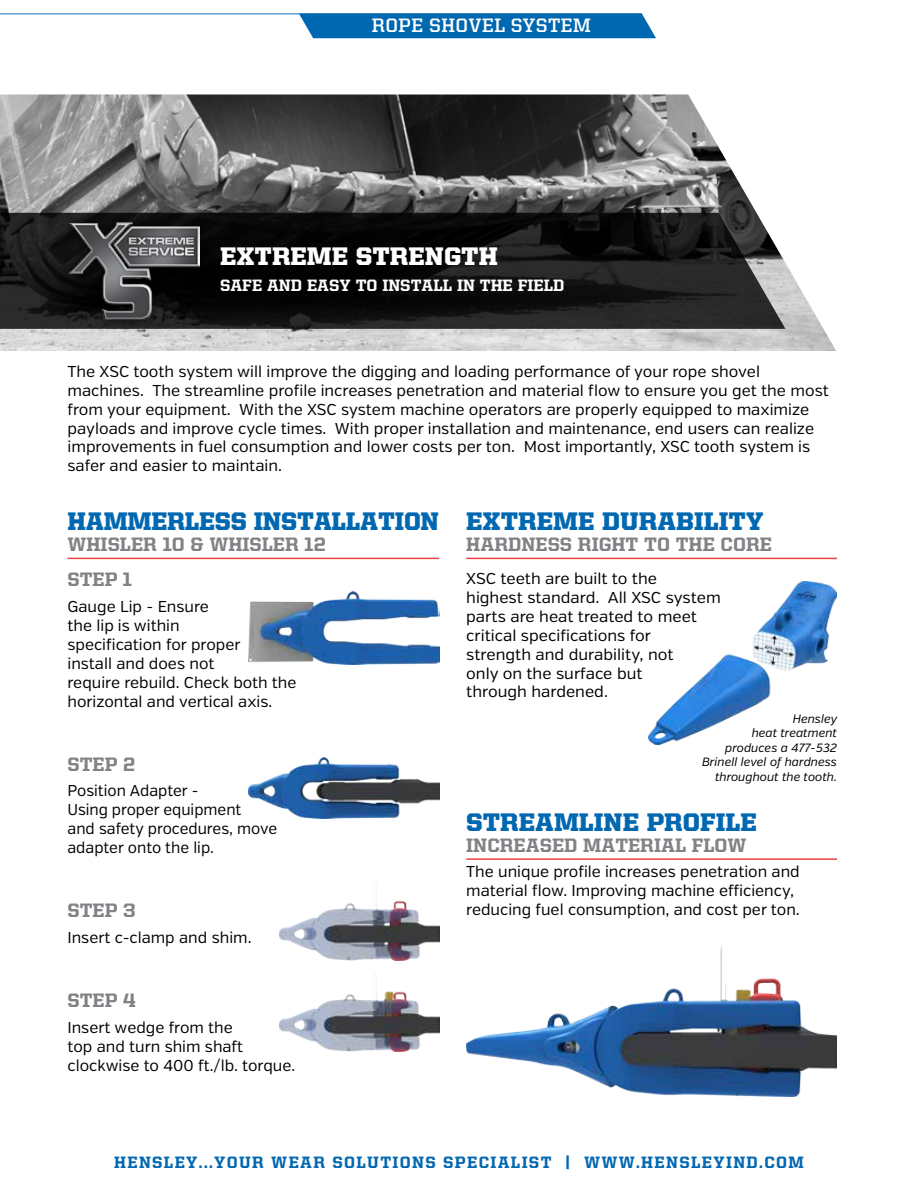
<style>
.page{position:relative;width:918px;height:1188px;background:#fff}
.page>*{position:absolute;margin:0;border:0;box-sizing:border-box;transform-origin:0 0}
.t1{font:900 25.5px "United Serif Reg";color:#0067b1}
.t2{font:900 25.5px "United Serif Reg";color:#fff}
.t3{font:800 19.5px/35.5px "United Serif Reg";color:#808285}
.t4{font:700 19.5px "United Serif Reg";letter-spacing:.025em;color:#fff}
.t5{font:800 16.5px "United Serif Reg";letter-spacing:.08em;color:#0067b1}
.t6{font:800 16.5px "United Serif Reg";color:#fff}
.t7{font:15.75px/18.9px "Verb";color:#000}
.t8{font:italic 12px/14.4px "Verb";color:#000;text-align:right}
</style>
<div class="page">
<hr style="left:0;top:14px;width:642px;height:1px;background:#0067b1">
<div style="left:299px;top:14px;width:357px;height:24px;background:#0067b1"></div>
<img style="left:0;top:94px;width:836px;height:257px">
<svg style="left:0;top:213px;width:785px;height:116px;background:#1a1a1a"></svg>
<div style="left:60px;top:212px;width:150px;height:118px;background:#000;opacity:.75"></div>
<img style="left:67px;top:222px;width:133px;height:97px">
<hr style="left:466px;top:558px;width:371px;height:1px;background:#ef4143">
<hr style="left:68px;top:558px;width:371px;height:1px;background:#ef4143">
<img style="left:648px;top:581px;width:189px;height:164px">
<hr style="left:466px;top:858px;width:371px;height:2px;background:#ef4143">
<img style="left:248px;top:757px;width:191px;height:62px">
<img style="left:248px;top:592px;width:191px;height:72px">
<img style="left:280px;top:900px;width:159px;height:61px">
<img style="left:280px;top:991px;width:159px;height:60px">
<img style="left:466px;top:946px;width:371px;height:150px">
<p class="t4" style="left:372px;top:15px;width:221px">ROPE SHOVEL SYSTEM</p>
<h1 class="t2" style="left:220px;top:243px;width:279px">EXTREME STRENGTH</h1>
<p class="t6" style="left:220px;top:276px;width:346px">SAFE AND EASY TO INSTALL IN THE FIELD</p>
<p class="t7" style="left:68px;top:362px;width:763px">The XSC tooth system will improve the digging and loading performance of your rope shovel machines. The streamline profile increases penetration and material flow to ensure you get the most from your equipment. With the XSC system machine operators are properly equipped to maximize payloads and improve cycle times. With proper installation and maintenance, end users can realize improvements in fuel consumption and lower costs per ton. Most importantly, XSC tooth system is safer and easier to maintain.</p>
<h1 class="t1" style="left:68px;top:507px;width:373px">HAMMERLESS INSTALLATION</h1>
<p class="t3" style="left:68px;top:526px;width:260px">WHISLER 10 &amp; WHISLER 12<br>STEP 1</p>
<p class="t7" style="left:68px;top:597px;width:231px">Gauge Lip - Ensure<br>the lip is within<br>specification for proper<br>install and does not<br>require rebuild. Check both the horizontal and vertical axis.</p>
<p class="t3" style="left:68px;top:746px;width:69px">STEP 2</p>
<p class="t7" style="left:68px;top:782px;width:211px">Position Adapter -<br>Using proper equipment<br>and safety procedures, move adapter onto the lip.</p>
<p class="t3" style="left:68px;top:892px;width:70px">STEP 3</p>
<p class="t7" style="left:68px;top:928px;width:186px">Insert c-clamp and shim.</p>
<p class="t3" style="left:68px;top:982px;width:70px">STEP 4</p>
<p class="t7" style="left:68px;top:1018px;width:229px">Insert wedge from the<br>top and turn shim shaft clockwise to 400 ft./lb. torque.</p>
<h1 class="t1" style="left:466px;top:507px;width:299px">EXTREME DURABILITY</h1>
<p class="t3" style="left:466px;top:526px;width:307px">HARDNESS RIGHT TO THE CORE</p>
<p class="t7" style="left:466px;top:569px;width:256px">XSC teeth are built to the<br>highest standard. All XSC system parts are heat treated to meet critical specifications for<br>strength and durability, not<br>only on the surface but<br>through hardened.</p>
<p class="t8" style="left:702px;top:712px;width:137px">Hensley<br>heat treatment produces a 477-532<br>Brinell level of hardness throughout the tooth.</p>
<h1 class="t1" style="left:466px;top:808px;width:292px">STREAMLINE PROFILE</h1>
<p class="t3" style="left:466px;top:827px;width:282px">INCREASED MATERIAL FLOW</p>
<p class="t7" style="left:466px;top:863px;width:335px">The unique profile increases penetration and material flow. Improving machine efficiency, reducing fuel consumption, and cost per ton.</p>
<p class="t5" style="left:114px;top:1153px;width:691px">HENSLEY...YOUR WEAR SOLUTIONS SPECIALIST | WWW.HENSLEYIND.COM</p>
</div>
